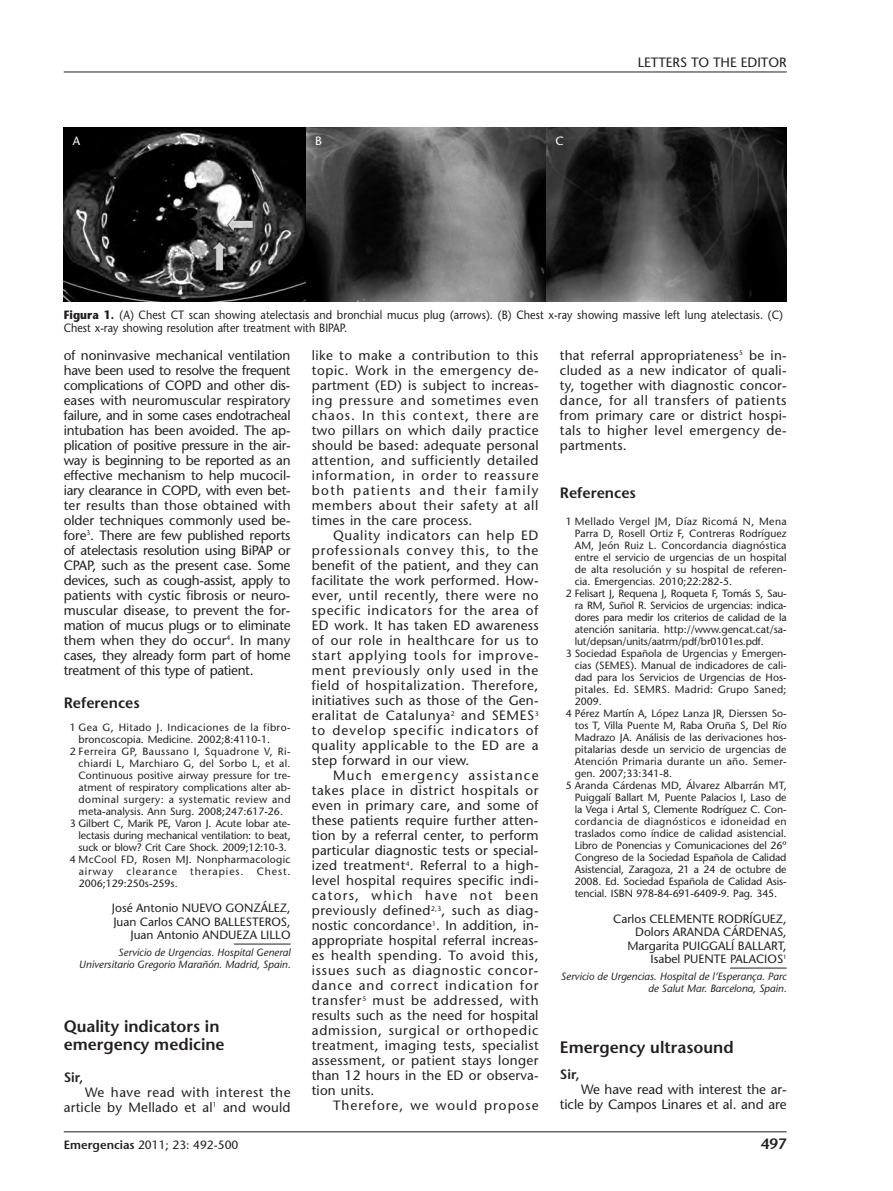
<style>
.page{position:relative;width:893px;height:1191px;background:#fff}
.page>*{position:absolute;margin:0;border:0;box-sizing:border-box;transform-origin:0 0}
.t1{font:600 16.5px/18px "Stone Sans";color:#231f20}
.t2{font:600 15px "Stone Sans";color:#231f20}
.t3{font:13.5px/15px "Stone Sans";letter-spacing:.015em;color:#231f20;text-align:justify}
.t4{font:13.5px/15px "Stone Sans";letter-spacing:-.005em;color:#231f20;text-align:right}
.t5{font:13.5px "Stone Sans";letter-spacing:.075em;color:#231f20}
.t6{font:600 13.5px "Stone Sans";color:#231f20}
.t7{font:12px/13.5px "Stone Sans";color:#231f20;text-align:right}
.t8{font:12px/13.5px "Stone Sans";color:#231f20;scale:.9 1}
.t9{font:12px "Stone Sans";color:#fff}
.t10{font:10.5px "Stone Sans";color:#231f20}
.t11{font:italic 10.5px/12px "Stone Sans";color:#231f20;text-align:right}
.t12{font:10.5px "Stone Sans";letter-spacing:.035em;color:#231f20}
.t13{font:10.5px "Stone Sans";letter-spacing:.025em;color:#231f20}
.t14{font:10.5px "Stone Sans";letter-spacing:.045em;color:#231f20}
.t15{font:10.5px "Stone Sans";letter-spacing:.085em;color:#231f20}
.s1{font-weight:700}
.s2{font-weight:600}
</style>
<div class="page">
<hr style="left:234px;top:943px;width:57px;height:1px;background:#231f20">
<hr style="left:730px;top:967px;width:57px;height:1px;background:#231f20">
<hr style="left:64px;top:72px;width:723px;height:1px;background:#231f20">
<hr style="left:64px;top:1131px;width:723px;height:1px;background:#231f20">
<img style="left:64px;top:128px;width:242px;height:173px">
<svg style="left:306px;top:128px;width:240px;height:173px;background:#525252"></svg>
<svg style="left:546px;top:128px;width:241px;height:173px;background:#2f2f2f"></svg>
<p class="t9" style="left:73px;top:137px;width:9px">A</p>
<p class="t9" style="left:315px;top:137px;width:8px">B</p>
<p class="t9" style="left:555px;top:137px;width:10px">C</p>
<p class="t3" style="left:638px;top:57px;width:151px">LETTERS TO THE EDITOR</p>
<p class="t8" style="left:64px;top:309px;width:801px"><span class="s1">Figura 1.</span> (A) Chest CT scan showing atelectasis and bronchial mucus plug (arrows). (B) Chest x-ray showing massive left lung atelectasis. (C)<br>Chest x-ray showing resolution after treatment with BIPAP.</p>
<p class="t3" style="left:64px;top:349px;width:228px">of noninvasive mechanical ventilation have been used to resolve the frequent complications of COPD and other dis&shy;eases with neuromuscular respiratory failure, and in some cases endotracheal intubation has been avoided. The ap&shy;plication of positive pressure in the air&shy;way is beginning to be reported as an effective mechanism to help mucocil&shy;iary clearance in COPD, with even bet&shy;ter results than those obtained with older techniques commonly used be&shy;fore<sup>3</sup>. There are few published reports of atelectasis resolution using BiPAP or CPAP, such as the present case. Some devices, such as cough-assist, apply to patients with cystic fibrosis or neuro&shy;muscular disease, to prevent the for&shy;mation of mucus plugs or to eliminate them when they do occur<sup>4</sup>. In many cases, they already form part of home treatment of this type of patient.</p>
<p class="t2" style="left:64px;top:697px;width:78px">References</p>
<p class="t12" style="left:70px;top:723px;width:222px">1 Gea G, Hitado J. Indicaciones de la fibro-</p>
<p class="t10" style="left:79px;top:735px;width:193px">broncoscopia. Medicine. 2002;8:4110-1.</p>
<p class="t14" style="left:70px;top:747px;width:222px">2 Ferreira GP, Baussano I, Squadrone V, Ri-</p>
<p class="t13" style="left:79px;top:759px;width:213px">chiardi L, Marchiaro G, del Sorbo L, et al.</p>
<p class="t10" style="left:79px;top:771px;width:213px">Continuous positive airway pressure for tre-</p>
<p class="t10" style="left:79px;top:783px;width:213px">atment of respiratory complications alter ab-</p>
<p class="t12" style="left:79px;top:795px;width:213px">dominal surgery: a systematic review and</p>
<p class="t10" style="left:79px;top:807px;width:206px">meta-analysis. Ann Surg. 2008;247:617-26.</p>
<p class="t10" style="left:70px;top:819px;width:222px">3 Gilbert C, Marik PE, Varon J. Acute lobar ate-</p>
<p class="t10" style="left:79px;top:831px;width:214px">lectasis during mechanical ventilation: to beat,</p>
<p class="t10" style="left:79px;top:843px;width:210px">suck or blow? Crit Care Shock. 2009;12:10-3.</p>
<p class="t13" style="left:70px;top:855px;width:222px">4 McCool FD, Rosen MJ. Nonpharmacologic</p>
<p class="t15" style="left:79px;top:867px;width:213px">airway clearance therapies. Chest.</p>
<p class="t10" style="left:79px;top:879px;width:101px">2006;129:250s-259s.</p>
<p class="t7" style="left:112px;top:902px;width:180px">José Antonio NUEVO GONZÁLEZ,<br>Juan Carlos CANO BALLESTEROS,<br>Juan Antonio ANDUEZA LILLO</p>
<p class="t11" style="left:79px;top:947px;width:213px">Servicio de Urgencias. Hospital General<br>Universitario Gregorio Marañón. Madrid, Spain.</p>
<p class="t1" style="left:64px;top:1019px;width:162px">Quality indicators in emergency medicine</p>
<p class="t6" style="left:64px;top:1071px;width:21px">Sir,</p>
<p class="t3" style="left:64px;top:1086px;width:228px;text-align:right">We have read with interest the article by Mellado et al<sup>1</sup> and would</p>
<p class="t3" style="left:312px;top:349px;width:228px">like to make a contribution to this topic. Work in the emergency de&shy;partment (ED) is subject to increas&shy;ing pressure and sometimes even chaos. In this context, there are two pillars on which daily practice should be based: adequate personal attention, and sufficiently detailed information, in order to reassure both patients and their family members about their safety at all times in the care process.</p>
<p class="t3" style="left:312px;top:529px;width:228px;text-indent:21px">Quality indicators can help ED professionals convey this, to the benefit of the patient, and they can facilitate the work performed. How&shy;ever, until recently, there were no specific indicators for the area of ED work. It has taken ED awareness of our role in healthcare for us to start applying tools for improve&shy;ment previously only used in the field of hospitalization. Therefore, initiatives such as those of the Gen&shy;eralitat de Catalunya<sup>2</sup> and SEMES<sup>3 </sup>to develop specific indicators of quality applicable to the ED are a step forward in our view.</p>
<p class="t3" style="left:312px;top:769px;width:228px;text-indent:21px">Much emergency assistance takes place in district hospitals or even in primary care, and some of these patients require further atten&shy;tion by a referral center, to perform particular diagnostic tests or special&shy;ized treatment<sup>4</sup>. Referral to a high&shy;level hospital requires specific indi&shy;cators, which have not been previously defined<sup>2,3</sup>, such as diag&shy;nostic concordance<sup>1</sup>. In addition, in&shy;appropriate hospital referral increas&shy;es health spending. To avoid this, issues such as diagnostic concor&shy;dance and correct indication for transfer<sup>5</sup> must be addressed, with results such as the need for hospital admission, surgical or orthopedic treatment, imaging tests, specialist assessment, or patient stays longer than 12 hours in the ED or observa&shy;tion units.</p>
<p class="t5" style="left:333px;top:1100px;width:207px">Therefore, we would propose</p>
<p class="t3" style="left:560px;top:349px;width:228px">that referral appropriateness<sup>5</sup> be in&shy;cluded as a new indicator of quali&shy;ty, together with diagnostic concor&shy;dance, for all transfers of patients from primary care or district hospi&shy;tals to higher level emergency de&shy;partments.</p>
<p class="t2" style="left:560px;top:487px;width:78px">References</p>
<p class="t12" style="left:566px;top:517px;width:222px">1 Mellado Vergel JM, Díaz Ricomá N, Mena</p>
<p class="t10" style="left:575px;top:529px;width:213px">Parra D, Rosell Ortiz F, Contreras Rodríguez</p>
<p class="t10" style="left:575px;top:541px;width:213px">AM, Jeón Ruiz L. Concordancia diagnóstica</p>
<p class="t10" style="left:575px;top:553px;width:213px">entre el servicio de urgencias de un hospital</p>
<p class="t10" style="left:575px;top:565px;width:213px">de alta resolución y su hospital de referen-</p>
<p class="t10" style="left:575px;top:577px;width:159px">cia. Emergencias. 2010;22:282-5.</p>
<p class="t10" style="left:566px;top:589px;width:222px">2 Felisart J, Requena J, Roqueta F, Tomás S, Sau-</p>
<p class="t10" style="left:575px;top:601px;width:213px">ra RM, Suñol R. Servicios de urgencias: indica-</p>
<p class="t10" style="left:575px;top:613px;width:213px">dores para medir los criterios de calidad de la</p>
<p class="t10" style="left:575px;top:625px;width:213px">atención sanitaria. http://www.gencat.cat/sa-</p>
<p class="t10" style="left:575px;top:637px;width:191px">lut/depsan/units/aatrm/pdf/br0101es.pdf.</p>
<p class="t10" style="left:566px;top:649px;width:222px">3 Sociedad Española de Urgencias y Emergen-</p>
<p class="t10" style="left:575px;top:661px;width:213px">cias (SEMES). Manual de indicadores de cali-</p>
<p class="t10" style="left:575px;top:673px;width:213px">dad para los Servicios de Urgencias de Hos-</p>
<p class="t13" style="left:575px;top:685px;width:213px">pitales. Ed. SEMRS. Madrid: Grupo Saned;</p>
<p class="t10" style="left:575px;top:697px;width:29px">2009.</p>
<p class="t10" style="left:566px;top:709px;width:222px">4 Pérez Martín A, López Lanza JR, Dierssen So-</p>
<p class="t10" style="left:575px;top:721px;width:213px">tos T, Villa Puente M, Raba Oruña S, Del Río</p>
<p class="t10" style="left:575px;top:733px;width:213px">Madrazo JA. Análisis de las derivaciones hos-</p>
<p class="t10" style="left:575px;top:745px;width:213px">pitalarias desde un servicio de urgencias de</p>
<p class="t13" style="left:575px;top:757px;width:213px">Atención Primaria durante un año. Semer-</p>
<p class="t10" style="left:575px;top:769px;width:99px">gen. 2007;33:341-8.</p>
<p class="t10" style="left:566px;top:781px;width:222px">5 Aranda Cárdenas MD, Álvarez Albarrán MT,</p>
<p class="t10" style="left:575px;top:793px;width:213px">Puiggalí Ballart M, Puente Palacios I, Laso de</p>
<p class="t10" style="left:575px;top:805px;width:213px">la Vega i Artal S, Clemente Rodríguez C. Con-</p>
<p class="t12" style="left:575px;top:817px;width:213px">cordancia de diagnósticos e idoneidad en</p>
<p class="t10" style="left:575px;top:829px;width:213px">traslados como índice de calidad asistencial.</p>
<p class="t10" style="left:575px;top:841px;width:213px">Libro de Ponencias y Comunicaciones del 26º</p>
<p class="t10" style="left:575px;top:853px;width:213px">Congreso de la Sociedad Española de Calidad</p>
<p class="t10" style="left:575px;top:865px;width:213px">Asistencial, Zaragoza, 21 a 24 de octubre de</p>
<p class="t10" style="left:575px;top:877px;width:213px">2008. Ed. Sociedad Española de Calidad Asis-</p>
<p class="t10" style="left:575px;top:889px;width:204px">tencial. ISBN 978-84-691-6409-9. Pag. 345.</p>
<p class="t7" style="left:613px;top:913px;width:175px">Carlos CELEMENTE RODRÍGUEZ,<br>Dolors ARANDA CÁRDENAS,<br>Margarita PUIGGALÍ BALLART,<br>Isabel PUENTE PALACIOS<sup>1</sup></p>
<p class="t11" style="left:561px;top:971px;width:227px">Servicio de Urgencias. Hospital de l’Esperança. Parc de Salut Mar. Barcelona, Spain.</p>
<p class="t1" style="left:560px;top:1040px;width:175px">Emergency ultrasound</p>
<p class="t6" style="left:560px;top:1068px;width:21px">Sir,</p>
<p class="t4" style="left:560px;top:1083px;width:228px">We have read with interest the ar&shy;ticle by Campos Linares et al. and are</p>
<p class="t7" style="left:64px;top:1139px;width:176px"><span class="s2">Emergencias</span> 2011; 23: 492-500</p>
<p class="t2" style="left:761px;top:1138px;width:27px">497</p>
</div>
